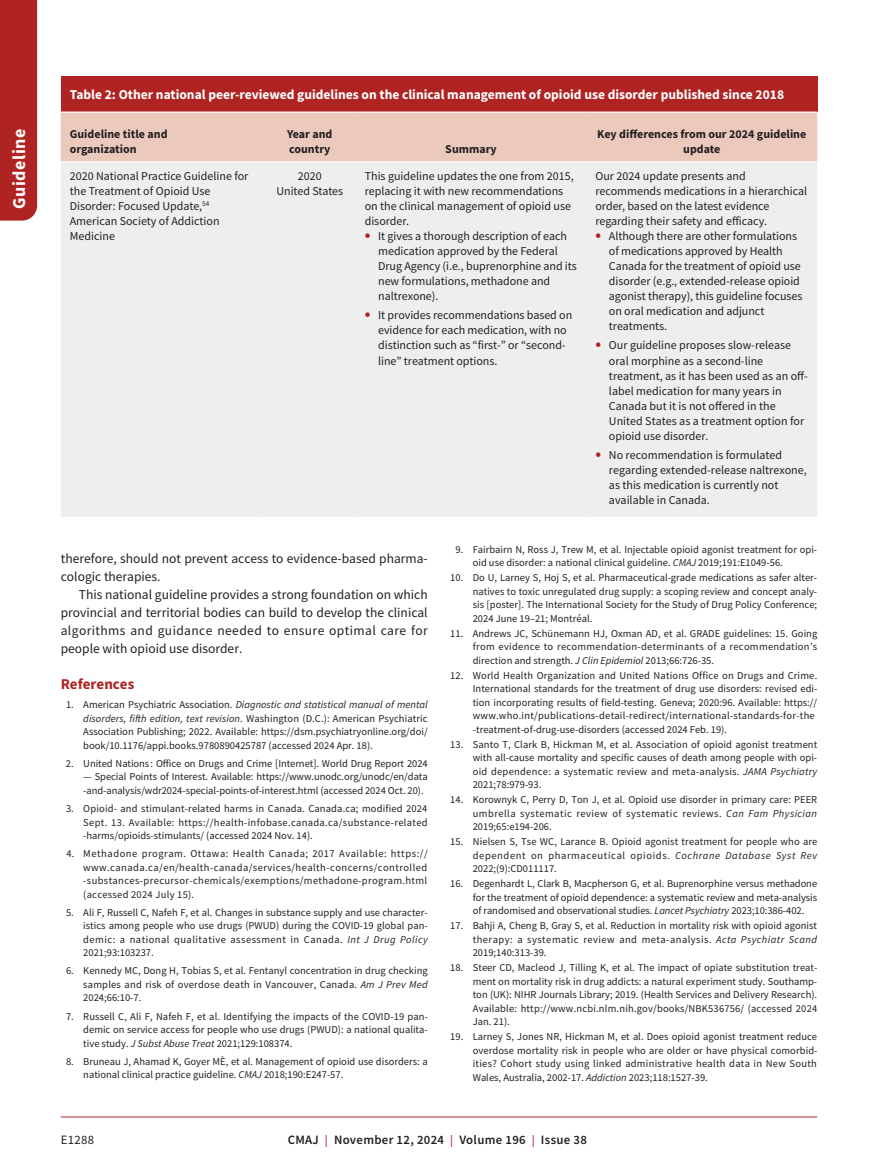
<style>
.page{position:relative;width:878px;height:1175px;background:#fff}
.page>*{position:absolute;margin:0;border:0;box-sizing:border-box;transform-origin:0 0}
.t1{font:700 18px "Source Sans Pro";letter-spacing:.025em;color:#fff}
.t2{font:700 15px "Source Sans Pro";color:#af2423}
.t3{font:13.5px/18px "Source Sans Pro";color:#231f20}
.t4{font:700 13.5px "Source Sans Pro";color:#fff}
.t5{font:600 12.75px "Source Sans Pro";letter-spacing:.025em;color:#231f20}
.t6{font:12.75px "Source Sans Pro";letter-spacing:.025em;color:#231f20}
.t7{font:12px/15px "Source Sans Pro";color:#231f20}
.t8{font:700 12px/15px "Source Sans Pro";color:#231f20}
.t9{font:10.5px/13.5px "Source Sans Pro";color:#231f20;text-align:justify}
.s1{font-weight:700;font-size:16.5px;color:#af2423}
.s2{font-style:italic}
.s3{font-size:12px;color:#c5384e}
</style>
<div class="page">
<div style="left:0;top:0;width:37px;height:220px;background:#af2423"></div>
<hr style="left:61px;top:1116px;width:756px;height:1px;background:#af2423">
<div style="left:61px;top:76px;width:756px;height:36px;background:#af2423"></div>
<div style="left:61px;top:113px;width:756px;height:48px;background:#ebcabd"></div>
<div style="left:61px;top:162px;width:756px;height:355px;background:#eeeeef"></div>
<hr style="left:61px;top:111px;width:203px;height:2px;background:#fff">
<hr style="left:264px;top:111px;width:92px;height:2px;background:#fff">
<hr style="left:356px;top:111px;width:230px;height:2px;background:#fff">
<hr style="left:586px;top:111px;width:231px;height:2px;background:#fff">
<h1 class="t1" style="left:7px;top:208px;width:81px;rotate:-90deg">Guideline</h1>
<p class="t4" style="left:70px;top:85px;width:715px">Table 2: Other national peer-reviewed guidelines on the clinical management of opioid use disorder published since 2018</p>
<p class="t8" style="left:70px;top:126px;width:99px">Guideline title and organization</p>
<p class="t8" style="left:287px;top:126px;width:47px">Year and country</p>
<p class="t8" style="left:597px;top:126px;width:211px;text-align:center">Key differences from our 2024 guideline update</p>
<p class="t8" style="left:445px;top:141px;width:53px">Summary</p>
<p class="t7" style="left:70px;top:168px;width:180px">2020 National Practice Guideline for the Treatment of Opioid Use<br>Disorder: Focused Update,<sup>54<br></sup>American Society of Addiction<br>Medicine</p>
<p class="t7" style="left:276px;top:168px;width:68px;text-align:center">2020<br>United States</p>
<p class="t7" style="left:365px;top:168px;width:211px">This guideline updates the one from 2015, replacing it with new recommendations on the clinical management of opioid use disorder.</p>
<p class="t7" style="left:378px;top:228px;width:200px;text-indent:-14px"><span class="s1">•</span> It gives a thorough description of each medication approved by the Federal<br>Drug Agency (i.e., buprenorphine and its new formulations, methadone and naltrexone).</p>
<p class="t7" style="left:378px;top:308px;width:195px;text-indent:-14px"><span class="s1">•</span> It provides recommendations based on evidence for each medication, with no distinction such as “first-” or “second&shy;line” treatment options.</p>
<p class="t7" style="left:595px;top:168px;width:213px">Our 2024 update presents and recommends medications in a hierarchical order, based on the latest evidence regarding their safety and efficacy.</p>
<p class="t7" style="left:609px;top:228px;width:195px;text-indent:-14px"><span class="s1">•</span> Although there are other formulations of medications approved by Health Canada for the treatment of opioid use disorder (e.g., extended-release opioid agonist therapy), this guideline focuses on oral medication and adjunct treatments.</p>
<p class="t7" style="left:609px;top:338px;width:200px;text-indent:-14px"><span class="s1">•</span> Our guideline proposes slow-release oral morphine as a second-line treatment, as it has been used as an off&shy;label medication for many years in Canada but it is not offered in the United States as a treatment option for opioid use disorder.</p>
<p class="t7" style="left:609px;top:447px;width:199px;text-indent:-14px"><span class="s1">•</span> No recommendation is formulated regarding extended-release naltrexone, as this medication is currently not available in Canada.</p>
<p class="t3" style="left:61px;top:549px;width:368px">therefore, should not prevent access to evidence-based pharma&shy;cologic therapies.</p>
<p class="t3" style="left:61px;top:585px;width:368px;text-align:justify;text-indent:18px">This national guideline provides a strong foundation on which provincial and territorial bodies can build to develop the clinical algorithms and guidance needed to ensure optimal care for people with opioid use disorder.</p>
<h2 class="t2" style="left:61px;top:673px;width:75px">References</h2>
<p class="t9" style="left:83px;top:698px;width:346px;text-indent:-17px">1. American Psychiatric Association. <span class="s2">Diagnostic and statistical manual of mental disorders, fifth edition, text revision</span>. Washington (D.C.): American Psychiatric Association Publishing; 2022. Available: https://dsm.psychiatryonline.org/doi/ book/10.1176/appi.books.9780890425787 (accessed 2024 Apr. 18).</p>
<p class="t9" style="left:66px;top:756px;width:363px">2. United Nations : Office on Drugs and Crime [Internet]. World Drug Report 2024</p>
<p class="t9" style="left:83px;top:770px;width:346px">— Special Points of Interest. Available: https://www.unodc.org/unodc/en/data -and-analysis/wdr2024-special-points-of-interest.html (accessed 2024 Oct. 20).</p>
<p class="t9" style="left:83px;top:801px;width:346px;text-indent:-17px">3. Opioid- and stimulant-related harms in Canada. Canada.ca; modified 2024<br>Sept. 13. Available: https://health-infobase.canada.ca/substance-related -harms/opioids-stimulants/ (accessed 2024 Nov. 14).</p>
<p class="t9" style="left:83px;top:847px;width:346px;text-indent:-17px">4. Methadone program. Ottawa: Health Canada; 2017 Available: https:// www.canada.ca/en/health-canada/services/health-concerns/controlled -substances-precursor-chemicals/exemptions/methadone-program.html (accessed 2024 July 15).</p>
<p class="t9" style="left:83px;top:905px;width:346px;text-indent:-17px">5. Ali F, Russell C, Nafeh F, et al. Changes in substance supply and use character&shy;istics among people who use drugs (PWUD) during the COVID-19 global pan&shy;demic: a national qualitative assessment in Canada. <span class="s2">Int J Drug Policy </span>2021;93:103237.</p>
<p class="t9" style="left:83px;top:964px;width:346px;text-indent:-17px">6. Kennedy MC, Dong H, Tobias S, et al. Fentanyl concentration in drug checking samples and risk of overdose death in Vancouver, Canada. <span class="s2">Am J Prev Med </span>2024;66:10-7.</p>
<p class="t9" style="left:83px;top:1009px;width:346px;text-indent:-17px">7. Russell C, Ali F, Nafeh F, et al. Identifying the impacts of the COVID-19 pan&shy;demic on service access for people who use drugs (PWUD): a national qualita&shy;tive study. <span class="s2">J Subst Abuse Treat</span> 2021;129:108374.</p>
<p class="t9" style="left:83px;top:1054px;width:346px;text-indent:-17px">8. Bruneau J, Ahamad K, Goyer MÈ, et al. Management of opioid use disorders: a national clinical practice guideline. <span class="s2">CMAJ</span> 2018;190:E247-57.</p>
<p class="t9" style="left:473px;top:542px;width:346px;text-indent:-17px">9. Fairbairn N, Ross J, Trew M, et al. Injectable opioid agonist treatment for opi&shy;oid use disorder: a national clinical guideline. <span class="s2">CMAJ</span> 2019;191:E1049-56.</p>
<p class="t9" style="left:473px;top:571px;width:346px;text-indent:-23px">10. Do U, Larney S, Hoj S, et al. Pharmaceutical-grade medications as safer alter&shy;natives to toxic unregulated drug supply: a scoping review and concept analy&shy;sis [poster]. The International Society for the Study of Drug Policy Conference; 2024 June 19–21; Montréal.</p>
<p class="t9" style="left:473px;top:626px;width:346px;text-indent:-23px">11. Andrews JC, Schünemann HJ, Oxman AD, et al. GRADE guidelines: 15. Going from evidence to recommendation-determinants of a recommendation’s direction and strength. <span class="s2">J Clin Epidemiol</span> 2013;66:726-35.</p>
<p class="t9" style="left:473px;top:668px;width:346px;text-align:left;text-indent:-23px">12. World Health Organization and United Nations Office on Drugs and Crime.<br>International standards for the treatment of drug use disorders: revised edi&shy;tion incorporating results of field-testing. Geneva; 2020:96. Available: https:// www.who.int/publications-detail-redirect/international-standards-for-the -treatment-of-drug-use-disorders (accessed 2024 Feb. 19).</p>
<p class="t9" style="left:473px;top:737px;width:346px;text-indent:-23px">13. Santo T, Clark B, Hickman M, et al. Association of opioid agonist treatment with all-cause mortality and specific causes of death among people with opi&shy;oid dependence: a systematic review and meta-analysis. <span class="s2">JAMA Psychiatry </span>2021;78:979-93.</p>
<p class="t9" style="left:473px;top:793px;width:346px;text-indent:-23px">14. Korownyk C, Perry D, Ton J, et al. Opioid use disorder in primary care: PEER umbrella systematic review of systematic reviews. <span class="s2">Can Fam Physician </span>2019;65:e194-206.</p>
<p class="t9" style="left:473px;top:835px;width:346px;text-indent:-23px">15. Nielsen S, Tse WC, Larance B. Opioid agonist treatment for people who are dependent on pharmaceutical opioids. <span class="s2">Cochrane Database Syst Rev </span>2022;(9):CD011117.</p>
<p class="t9" style="left:473px;top:877px;width:346px;text-indent:-23px">16. Degenhardt L, Clark B, Macpherson G, et al. Buprenorphine versus methadone for the treatment of opioid dependence: a systematic review and meta-analysis of randomised and observational studies. <span class="s2">Lancet Psychiatry</span> 2023;10:386-402.</p>
<p class="t9" style="left:473px;top:919px;width:346px;text-indent:-23px">17. Bahji A, Cheng B, Gray S, et al. Reduction in mortality risk with opioid agonist therapy: a systematic review and meta-analysis. <span class="s2">Acta Psychiatr Scand </span>2019;140:313-39.</p>
<p class="t9" style="left:473px;top:961px;width:346px;text-indent:-23px">18. Steer CD, Macleod J, Tilling K, et al. The impact of opiate substitution treat&shy;ment on mortality risk in drug addicts: a natural experiment study. Southamp&shy;ton (UK): NIHR Journals Library; 2019. (Health Services and Delivery Research).<br>Available: http://www.ncbi.nlm.nih.gov/books/NBK536756/ (accessed 2024<br>Jan. 21).</p>
<p class="t9" style="left:473px;top:1030px;width:346px;text-indent:-23px">19. Larney S, Jones NR, Hickman M, et al. Does opioid agonist treatment reduce overdose mortality risk in people who are older or have physical comorbid&shy;ities? Cohort study using linked administrative health data in New South Wales, Australia, 2002-17. <span class="s2">Addiction</span> 2023;118:1527-39.</p>
<p class="t6" style="left:61px;top:1132px;width:35px">E1288</p>
<p class="t5" style="left:288px;top:1131px;width:301px">CMAJ <span class="s3">|</span> November 12, 2024 <span class="s3">|</span> Volume 196 <span class="s3">|</span> Issue 38</p>
</div>
